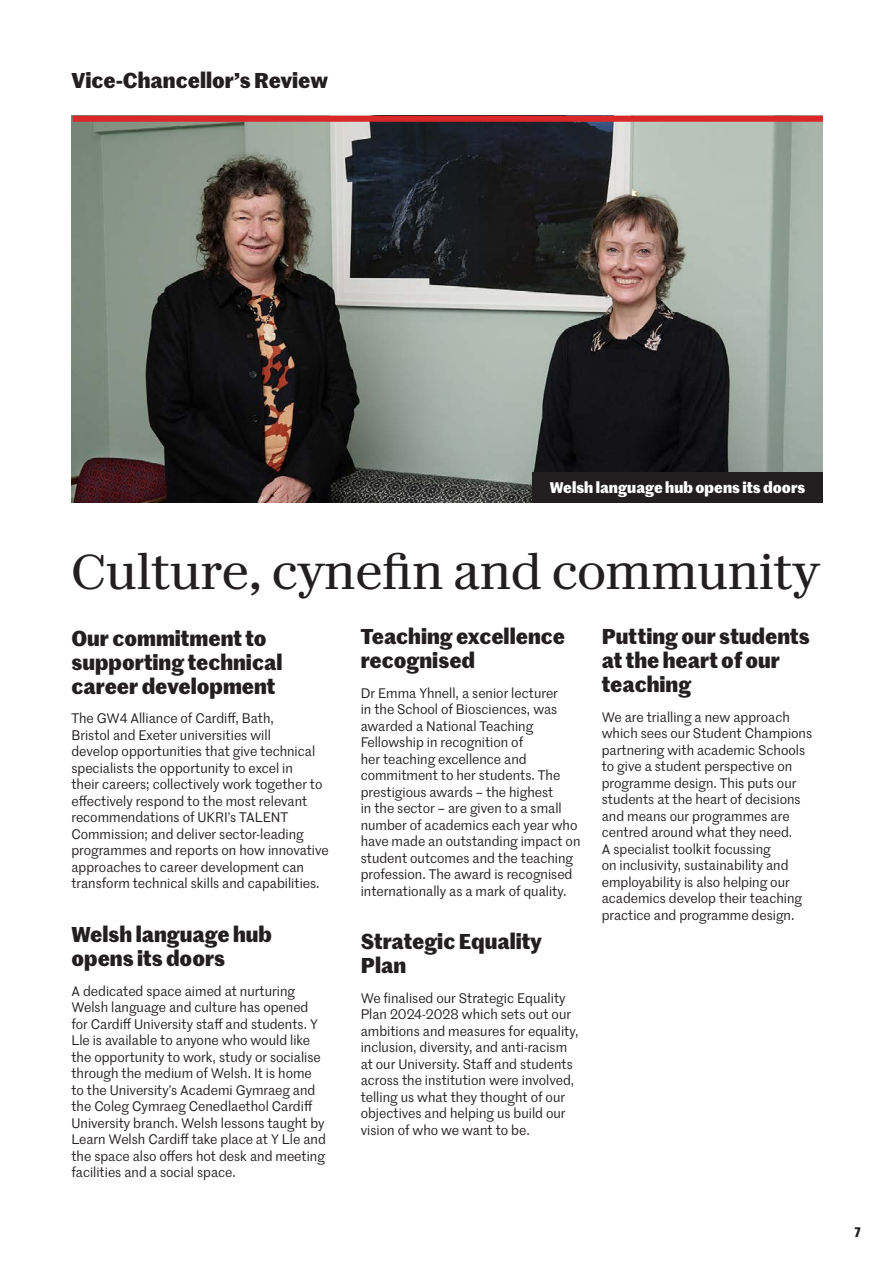
<style>
.page{position:relative;width:893px;height:1263px;background:#fff}
.page>*{position:absolute;margin:0;border:0;box-sizing:border-box;transform-origin:0 0}
.t1{font:49.5px "Darby Serif Text TT";color:#231f20}
.t2{font:700 21px/24px "Marr Sans TT";color:#231f20}
.t3{font:700 15px "Marr Sans TT";color:#fff}
.t4{font:13.5px/16.5px "Marr Sans TT";color:#231f20}
.t5{font:700 13.5px "Marr Sans Cond TT";color:#231f20}
</style>
<div class="page">
<img style="left:71px;top:116px;width:752px;height:387px">
<div style="left:73px;top:116px;width:750px;height:6px;background:#da2728"></div>
<div style="left:532px;top:472px;width:291px;height:31px;background:#231f20"></div>
<p class="t2" style="left:71px;top:67px;width:258px">Vice-Chancellor’s Review</p>
<p class="t3" style="left:550px;top:476px;width:257px">Welsh language hub opens its doors</p>
<p class="t1" style="left:71px;top:536px;width:750px">Culture, cynefin and community</p>
<p class="t2" style="left:71px;top:625px;width:213px">Our commitment to supporting technical career development</p>
<p class="t4" style="left:71px;top:710px;width:259px">The GW4 Alliance of Cardiff, Bath,<br>Bristol and Exeter universities will<br>develop opportunities that give technical specialists the opportunity to excel in<br>their careers; collectively work together to effectively respond to the most relevant recommendations of UKRI’s TALENT Commission; and deliver sector-leading programmes and reports on how innovative approaches to career development can transform technical skills and capabilities.</p>
<p class="t2" style="left:71px;top:921px;width:202px">Welsh language hub opens its doors</p>
<p class="t4" style="left:71px;top:982px;width:256px">A dedicated space aimed at nurturing Welsh language and culture has opened for Cardiff University staff and students. Y Lle is available to anyone who would like the opportunity to work, study or socialise through the medium of Welsh. It is home to the University’s Academi Gymraeg and the Coleg Cymraeg Cenedlaethol Cardiff University branch. Welsh lessons taught by Learn Welsh Cardiff take place at Y Lle and the space also offers hot desk and meeting facilities and a social space.</p>
<p class="t2" style="left:361px;top:623px;width:206px">Teaching excellence recognised</p>
<p class="t4" style="left:361px;top:684px;width:221px">Dr Emma Yhnell, a senior lecturer<br>in the School of Biosciences, was awarded a National Teaching<br>Fellowship in recognition of<br>her teaching excellence and commitment to her students. The prestigious awards – the highest<br>in the sector – are given to a small number of academics each year who have made an outstanding impact on student outcomes and the teaching profession. The award is recognised internationally as a mark of quality.</p>
<p class="t2" style="left:361px;top:928px;width:182px">Strategic Equality<br>Plan</p>
<p class="t4" style="left:361px;top:989px;width:219px">We finalised our Strategic Equality Plan 2024-2028 which sets out our ambitions and measures for equality, inclusion, diversity, and anti-racism at our University. Staff and students across the institution were involved, telling us what they thought of our objectives and helping us build our vision of who we want to be.</p>
<p class="t2" style="left:602px;top:623px;width:209px">Putting our students at the heart of our teaching</p>
<p class="t4" style="left:602px;top:708px;width:212px">We are trialling a new approach which sees our Student Champions partnering with academic Schools to give a student perspective on programme design. This puts our students at the heart of decisions and means our programmes are centred around what they need.<br>A specialist toolkit focussing<br>on inclusivity, sustainability and employability is also helping our academics develop their teaching practice and programme design.</p>
<p class="t5" style="left:855px;top:1222px;width:7px">7</p>
</div>
